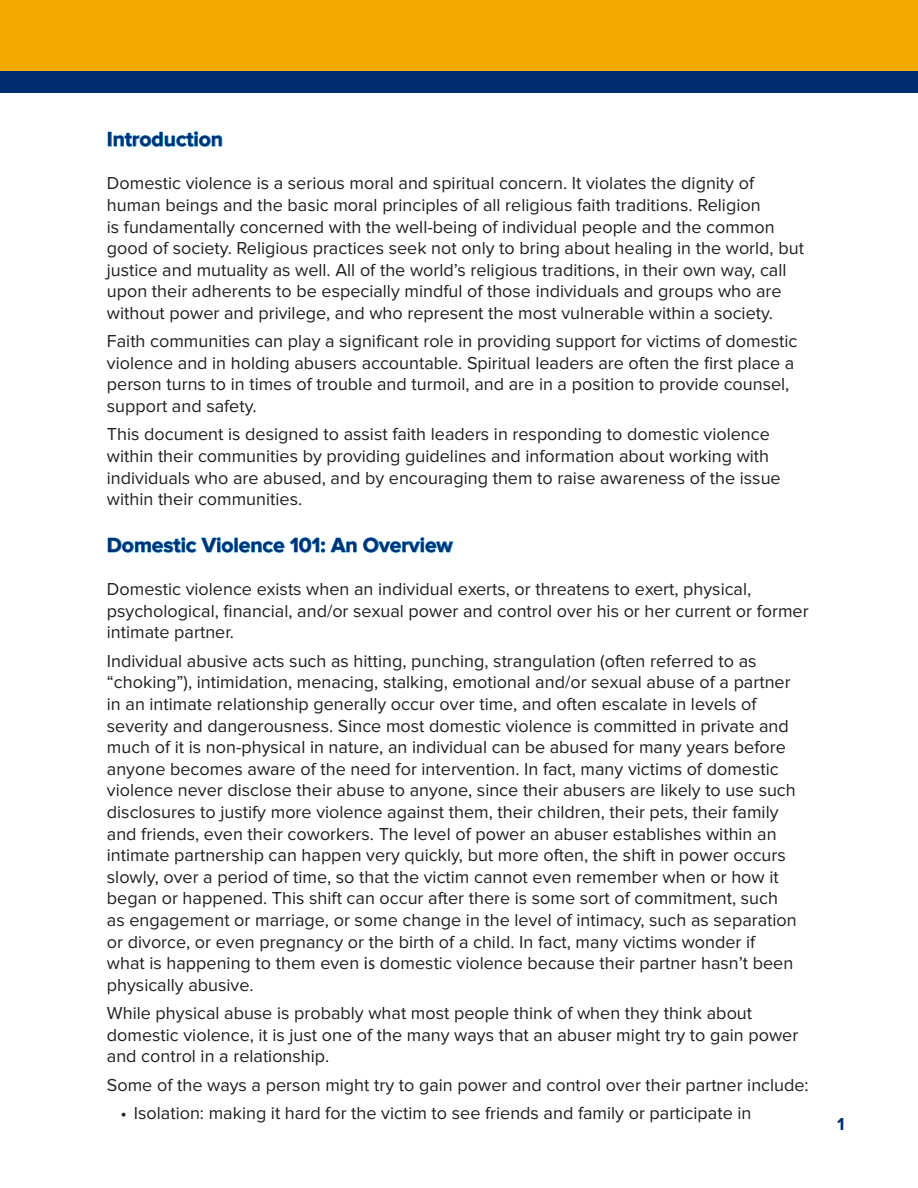
<style>
.page{position:relative;width:918px;height:1188px;background:#fff}
.page>*{position:absolute;margin:0;border:0;box-sizing:border-box;transform-origin:0 0}
.Headings_1{font:700 21px "Proxima Nova";color:#002d72}
.Body_Text{font:18px/21.6px "Proxima Nova";color:#231f20}
.t1{font:700 18px "Proxima Nova";color:#002d72}
.s1{font-family:"Myriad Pro"}
</style>
<div class="page">
<div style="left:0;top:0;width:918px;height:86px;background:#f2a900"></div>
<div style="left:0;top:71px;width:918px;height:22px;background:#002d72"></div>
<div style="left:108px;top:132px;width:3px;height:14px;border:1px solid #1ea9e1"></div>
<svg style="left:113px;top:131px;width:110px;height:16px"></svg>
<svg style="left:108px;top:537px;width:249px;height:16px"></svg>
<svg style="left:363px;top:537px;width:91px;height:16px"></svg>
<p class="Headings_1" style="left:107px;top:127px;width:118px">Introduction</p>
<p class="Body_Text" style="left:107px;top:173px;width:699px">Domestic violence is a serious moral and spiritual concern. It violates the dignity of human beings and the basic moral principles of all religious faith traditions. Religion<br>is fundamentally concerned with the well-being of individual people and the common good of society. Religious practices seek not only to bring about healing in the world, but justice and mutuality as well. All of the world’s religious traditions, in their own way, call upon their adherents to be especially mindful of those individuals and groups who are without power and privilege, and who represent the most vulnerable within a society.</p>
<p class="Body_Text" style="left:107px;top:331px;width:692px">Faith communities can play a significant role in providing support for victims of domestic violence and in holding abusers accountable. Spiritual leaders are often the first place a person turns to in times of trouble and turmoil, and are in a position to provide counsel, support and safety.</p>
<p class="Body_Text" style="left:107px;top:424px;width:675px">This document is designed to assist faith leaders in responding to domestic violence within their communities by providing guidelines and information about working with individuals who are abused, and by encouraging them to raise awareness of the issue within their communities.</p>
<p class="Headings_1" style="left:107px;top:533px;width:347px">Domestic Violence 101: An Overview</p>
<p class="Body_Text" style="left:107px;top:579px;width:703px">Domestic violence exists when an individual exerts, or threatens to exert, physical, psychological, financial, and/or sexual power and control over his or her current or former intimate partner.</p>
<p class="Body_Text" style="left:107px;top:650px;width:691px">Individual abusive acts such as hitting, punching, strangulation (often referred to as “choking”), intimidation, menacing, stalking, emotional and/or sexual abuse of a partner in an intimate relationship generally occur over time, and often escalate in levels of severity and dangerousness. Since most domestic violence is committed in private and much of it is non-physical in nature, an individual can be abused for many years before anyone becomes aware of the need for intervention. In fact, many victims of domestic violence never disclose their abuse to anyone, since their abusers are likely to use such disclosures to justify more violence against them, their children, their pets, their family and friends, even their coworkers. The level of power an abuser establishes within an intimate partnership can happen very quickly, but more often, the shift in power occurs slowly, over a period of time, so that the victim cannot even remember when or how it began or happened. This shift can occur after there is some sort of commitment, such as engagement or marriage, or some change in the level of intimacy, such as separation or divorce, or even pregnancy or the birth of a child. In fact, many victims wonder if what is happening to them even <span class="s1">is</span> domestic violence because their partner hasn’t been physically abusive.</p>
<p class="Body_Text" style="left:107px;top:1003px;width:693px">While physical abuse is probably what most people think of when they think about domestic violence, it is just one of the many ways that an abuser might try to gain power and control in a relationship.</p>
<p class="Body_Text" style="left:107px;top:1074px;width:703px">Some of the ways a person might try to gain power and control over their partner include:</p>
<p class="Body_Text" style="left:120px;top:1103px;width:633px">• Isolation: making it hard for the victim to see friends and family or participate in</p>
<p class="t1" style="left:837px;top:1114px;width:9px">1</p>
</div>
